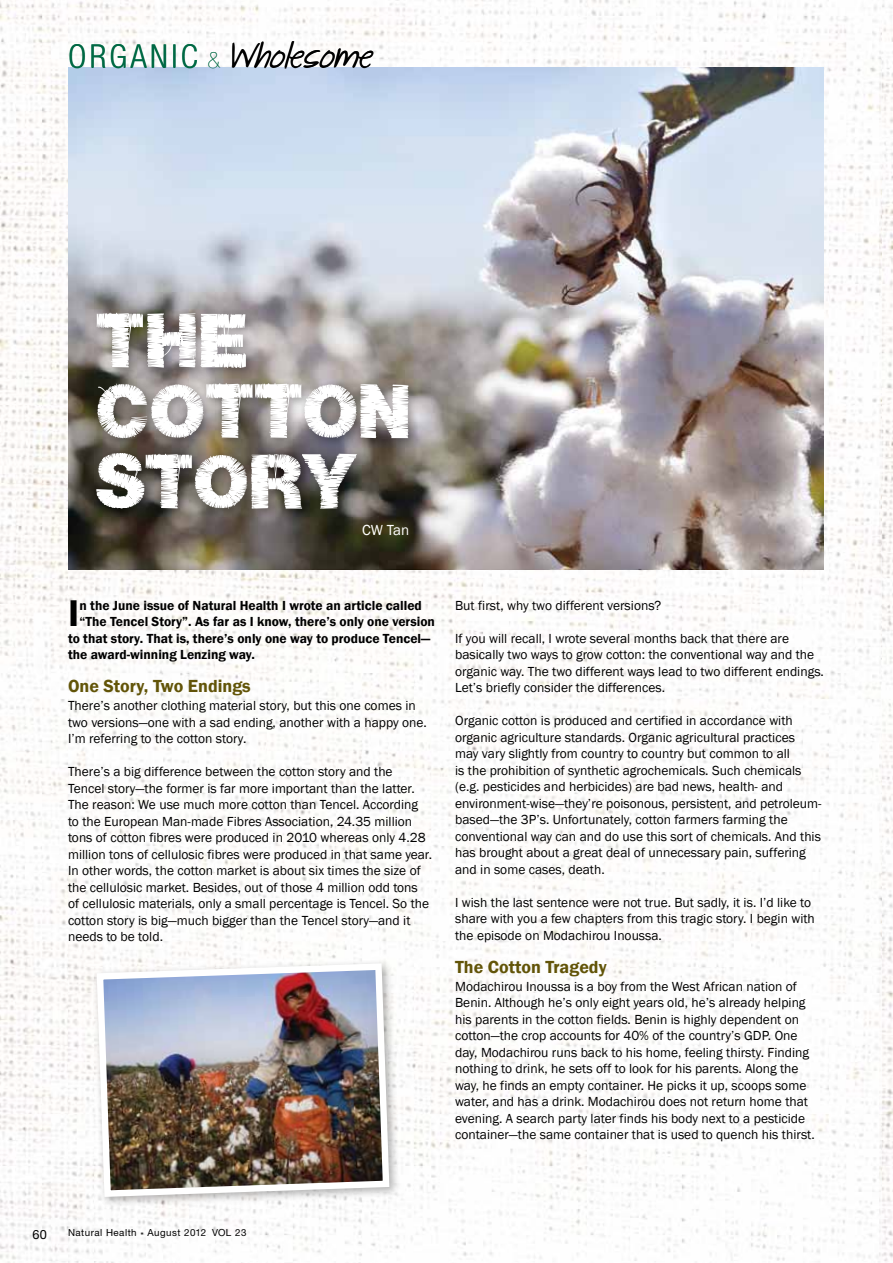
<style>
.page{position:relative;width:893px;height:1263px;background:#fff}
.page>*{position:absolute;margin:0;border:0;box-sizing:border-box;transform-origin:0 0}
.t1{font:600 38.25px "Franklin Gothic";color:#000}
.t2{font:italic 30px "The Great Escape";color:#000}
.t3{font:600 18px "Franklin Gothic";color:#625408}
.t4{font:15px "Franklin Gothic";color:#fff}
.t5{font:13.5px/16.5px "Franklin Gothic";color:#000}
.t6{font:600 13.5px "Franklin Gothic";color:#000}
.t7{font:12.75px "Helvetica Neue CE";color:#000}
.t8{font:9.75px "Helvetica Neue CE";letter-spacing:.05em;color:#000}
.s1{font-family:"Helvetica Neue LT";font-weight:300;font-style:normal;font-stretch:condensed;font-size:33px;color:#006944}
.s2{font-family:"Helvetica Neue LT";font-weight:200;font-style:normal;font-size:22.5px;color:#006944}
</style>
<div class="page">
<img style="left:881px;top:4px;width:12px;height:1258px">
<img style="left:0;top:0;width:881px;height:1263px">
<img style="left:68px;top:68px;width:755px;height:501px">
<div style="left:92px;top:448px;width:275px;height:71px;background:#000;opacity:.3"></div>
<svg style="left:96px;top:453px;width:261px;height:56px"></svg>
<div style="left:93px;top:379px;width:326px;height:70px;background:#000;opacity:.3"></div>
<svg style="left:97px;top:383px;width:311px;height:55px"></svg>
<div style="left:92px;top:308px;width:165px;height:71px;background:#000;opacity:.3"></div>
<svg style="left:97px;top:313px;width:149px;height:55px"></svg>
<div style="left:92px;top:959px;width:308px;height:248px;background:#000;opacity:.3"></div>
<img style="left:93px;top:960px;width:300px;height:240px">
<h2 class="t2" style="left:68px;top:40px;width:318px"><span class="s1">O R G A N I C</span> <span class="s2">&amp;</span> Wholesome</h2>
<p class="t4" style="left:362px;top:521px;width:49px">CW Tan</p>
<h1 class="t1" style="left:68px;top:590px;width:13px">I</h1>
<p class="t6" style="left:79px;top:597px;width:344px">n the June issue of Natural Health I wrote an article called</p>
<p class="t6" style="left:79px;top:613px;width:357px">“The Tencel Story”. As far as I know, there’s only one version</p>
<p class="t6" style="left:68px;top:630px;width:364px">to that story. That is, there’s only one way to produce Tencel—</p>
<p class="t6" style="left:68px;top:646px;width:189px">the award-winning Lenzing way.</p>
<h3 class="t3" style="left:68px;top:675px;width:184px">One Story, Two Endings</h3>
<p class="t5" style="left:68px;top:698px;width:360px">There’s another clothing material story, but this one comes in two versions—one with a sad ending, another with a happy one.<br>I’m referring to the cotton story.</p>
<p class="t5" style="left:68px;top:764px;width:366px">There’s a big difference between the cotton story and the Tencel story—the former is far more important than the latter.<br>The reason: We use much more cotton than Tencel. According to the European Man-made Fibres Association, 24.35 million tons of cotton fibres were produced in 2010 whereas only 4.28 million tons of cellulosic fibres were produced in that same year.<br>In other words, the cotton market is about six times the size of the cellulosic market. Besides, out of those 4 million odd tons of cellulosic materials, only a small percentage is Tencel. So the cotton story is big—much bigger than the Tencel story—and it needs to be told.</p>
<p class="t5" style="left:455px;top:597px;width:208px">But first, why two different versions?</p>
<p class="t5" style="left:455px;top:630px;width:370px">If you will recall, I wrote several months back that there are basically two ways to grow cotton: the conventional way and the organic way. The two different ways lead to two different endings.<br>Let’s briefly consider the differences.</p>
<p class="t5" style="left:455px;top:713px;width:368px">Organic cotton is produced and certified in accordance with organic agriculture standards. Organic agricultural practices may vary slightly from country to country but common to all<br>is the prohibition of synthetic agrochemicals. Such chemicals (e.g. pesticides and herbicides) are bad news, health- and environment-wise—they’re poisonous, persistent, and petroleum&shy;based—the 3P’s. Unfortunately, cotton farmers farming the conventional way can and do use this sort of chemicals. And this has brought about a great deal of unnecessary pain, suffering and in some cases, death.</p>
<p class="t5" style="left:455px;top:894px;width:361px">I wish the last sentence were not true. But sadly, it is. I’d like to share with you a few chapters from this tragic story. I begin with the episode on Modachirou Inoussa.</p>
<h3 class="t3" style="left:455px;top:956px;width:153px">The Cotton Tragedy</h3>
<p class="t5" style="left:455px;top:978px;width:361px">Modachirou Inoussa is a boy from the West African nation of Benin. Although he’s only eight years old, he’s already helping his parents in the cotton fields. Benin is highly dependent on cotton—the crop accounts for 40% of the country’s GDP. One day, Modachirou runs back to his home, feeling thirsty. Finding nothing to drink, he sets off to look for his parents. Along the way, he finds an empty container. He picks it up, scoops some water, and has a drink. Modachirou does not return home that evening. A search party later finds his body next to a pesticide container—the same container that is used to quench his thirst.</p>
<p class="t7" style="left:33px;top:1227px;width:16px">60</p>
<p class="t8" style="left:68px;top:1227px;width:180px">Natural Health * August 2012 VOL 23</p>
</div>
